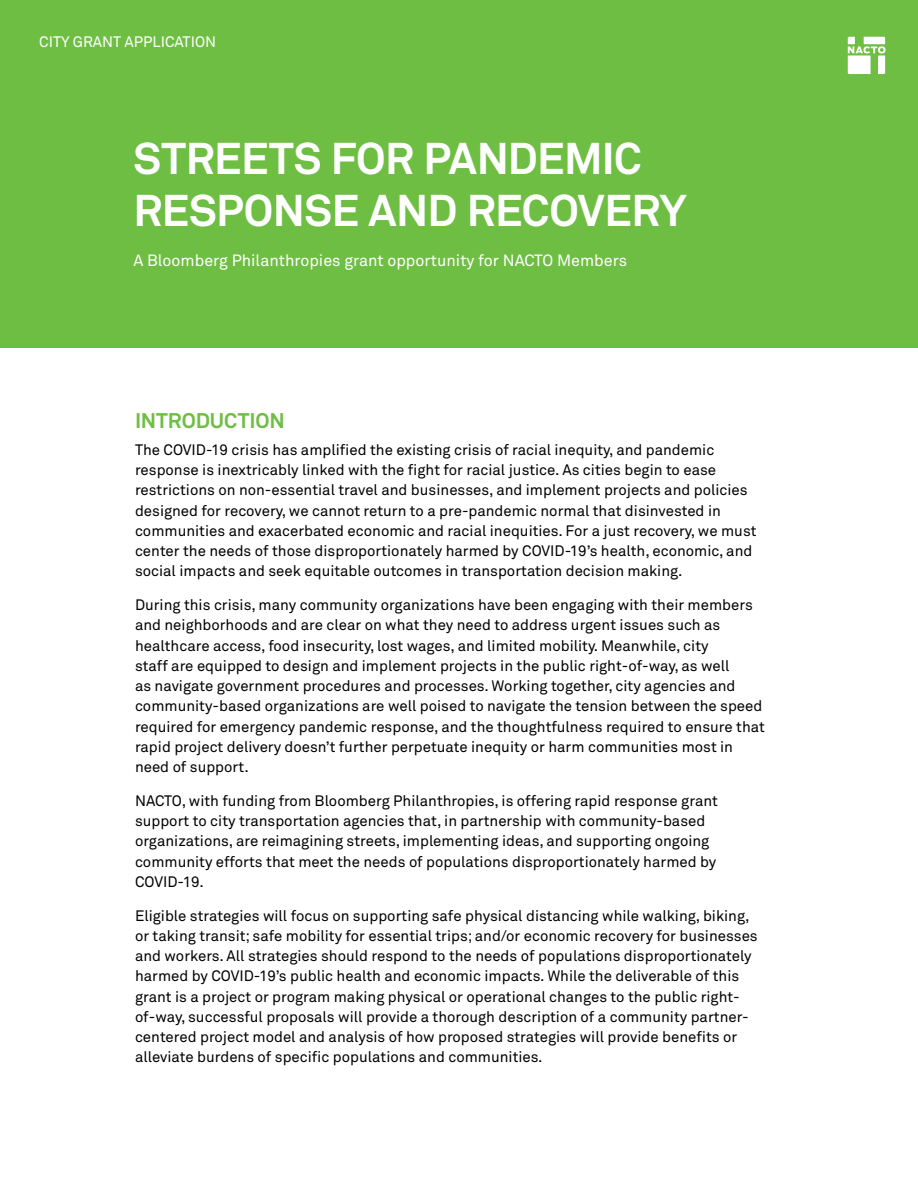
<style>
.page{position:relative;width:918px;height:1188px;background:#fff}
.page>*{position:absolute;margin:0;border:0;box-sizing:border-box;transform-origin:0 0}
.t1{font:700 43.95px/52.8px "Akkurat";letter-spacing:-.015em;color:#fff}
.t2{font:700 21px "Akkurat";letter-spacing:-.005em;color:#6fbe44}
.t3{font:16.2px "Akkurat";color:#fff}
.t4{font:15px/20.2px "Akkurat";color:#000}
.t5{font:15px "Akkurat";color:#fff}
</style>
<div class="page">
<div style="left:0;top:0;width:918px;height:348px;background:#6fbe44"></div>
<svg style="left:848px;top:37px;width:38px;height:37px"></svg>
<p class="t5" style="left:39px;top:33px;width:178px">CITY GRANT APPLICATION</p>
<h1 class="t1" style="left:134px;top:132px;width:555px">STREETS FOR PANDEMIC<br>RESPONSE AND RECOVERY</h1>
<p class="t3" style="left:134px;top:251px;width:495px">A Bloomberg Philanthropies grant opportunity for NACTO Members</p>
<h2 class="t2" style="left:135px;top:407px;width:151px">INTRODUCTION</h2>
<p class="t4" style="left:135px;top:440px;width:623px">The COVID-19 crisis has amplified the existing crisis of racial inequity, and pandemic response is inextricably linked with the fight for racial justice. As cities begin to ease restrictions on non-essential travel and businesses, and implement projects and policies designed for recovery, we cannot return to a pre-pandemic normal that disinvested in communities and exacerbated economic and racial inequities. For a just recovery, we must center the needs of those disproportionately harmed by COVID-19’s health, economic, and social impacts and seek equitable outcomes in transportation decision making.</p>
<p class="t4" style="left:135px;top:595px;width:631px">During this crisis, many community organizations have been engaging with their members and neighborhoods and are clear on what they need to address urgent issues such as healthcare access, food insecurity, lost wages, and limited mobility. Meanwhile, city<br>staff are equipped to design and implement projects in the public right-of-way, as well<br>as navigate government procedures and processes. Working together, city agencies and community-based organizations are well poised to navigate the tension between the speed required for emergency pandemic response, and the thoughtfulness required to ensure that rapid project delivery doesn’t further perpetuate inequity or harm communities most in need of support.</p>
<p class="t4" style="left:135px;top:791px;width:584px">NACTO, with funding from Bloomberg Philanthropies, is offering rapid response grant support to city transportation agencies that, in partnership with community-based organizations, are reimagining streets, implementing ideas, and supporting ongoing community efforts that meet the needs of populations disproportionately harmed by COVID-19.</p>
<p class="t4" style="left:135px;top:906px;width:624px">Eligible strategies will focus on supporting safe physical distancing while walking, biking, or taking transit; safe mobility for essential trips; and/or economic recovery for businesses and workers. All strategies should respond to the needs of populations disproportionately harmed by COVID-19’s public health and economic impacts. While the deliverable of this grant is a project or program making physical or operational changes to the public right&shy;of-way, successful proposals will provide a thorough description of a community partner&shy;centered project model and analysis of how proposed strategies will provide benefits or alleviate burdens of specific populations and communities.</p>
</div>
